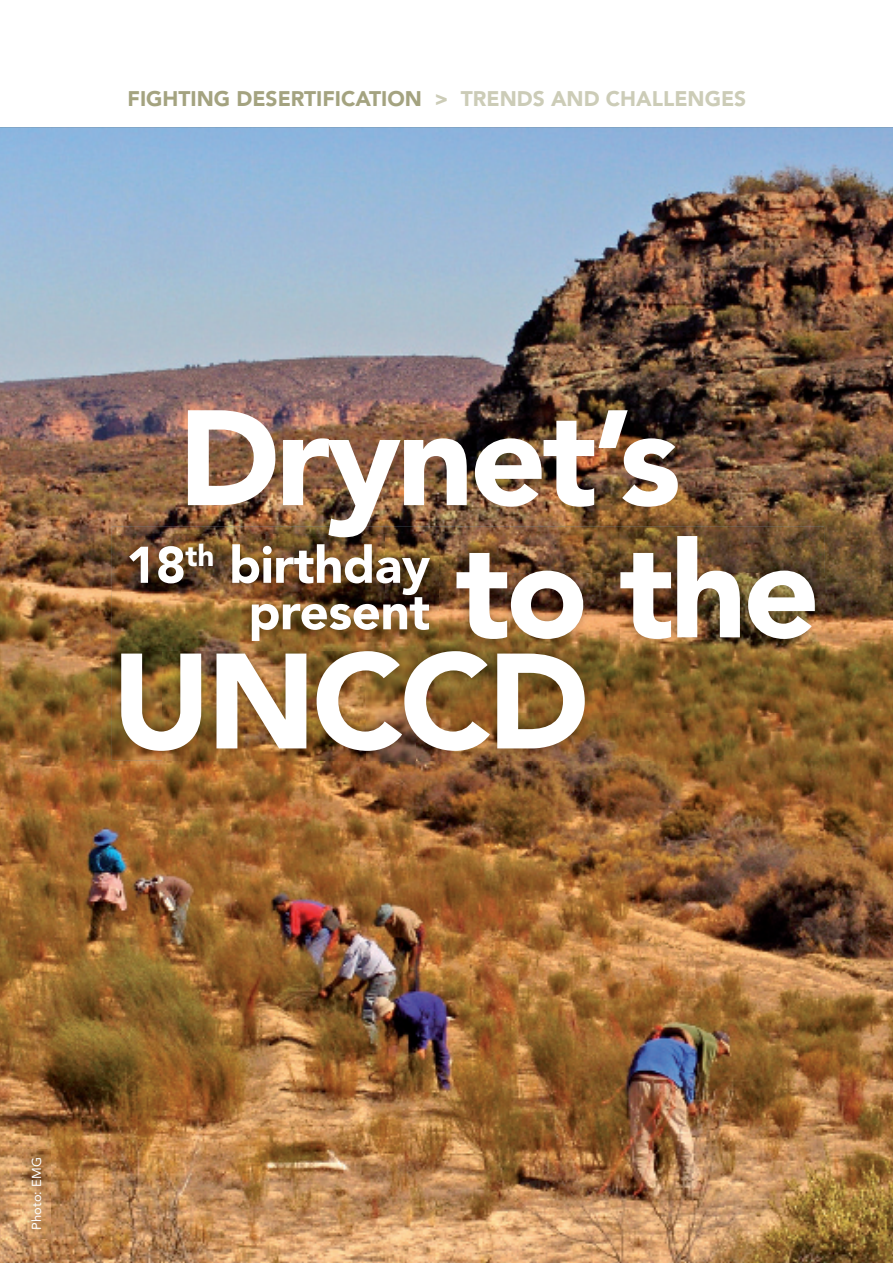
<style>
.page{position:relative;width:893px;height:1263px;background:#fff}
.page>*{position:absolute;margin:0;border:0;box-sizing:border-box;transform-origin:0 0}
.t1{font:900 133.95px/111.1px "Avenir LT Std";letter-spacing:-.03em;color:#fff}
.t2{font:900 51px/46.5px "Avenir LT Std";letter-spacing:-.01em;color:#fff;text-align:right}
.t3{font:900 21px "Avenir LT Std";color:#a4a380}
.t4{font:12.9px "Avenir LT Std";letter-spacing:.01em;color:#fff}
.s1{color:#ccccb7}
</style>
<div class="page">
<img style="left:0;top:127px;width:893px;height:1136px">
<img style="left:112px;top:527px;width:712px;height:46px">
<img style="left:112px;top:573px;width:50px;height:187px">
<img style="left:417px;top:573px;width:407px;height:187px">
<img style="left:162px;top:650px;width:255px;height:110px">
<img style="left:23px;top:1149px;width:28px;height:89px">
<img style="left:121px;top:535px;width:318px;height:115px">
<p class="t3" style="left:128px;top:86px;width:620px">FIGHTING DESERTIFICATION <span class="s1">&gt; TRENDS AND CHALLENGES</span></p>
<h1 class="t1" style="left:178px;top:402px;width:504px">Drynet’s</h1>
<h1 class="t1" style="left:112px;top:535px;width:710px;text-indent:344px">to the<br>UNCCD</h1>
<h2 class="t2" style="left:126px;top:542px;width:306px">18<sup>th</sup> birthday present</h2>
<p class="t4" style="left:29px;top:1230px;width:74px;rotate:-90deg">Photo: EMG</p>
</div>
